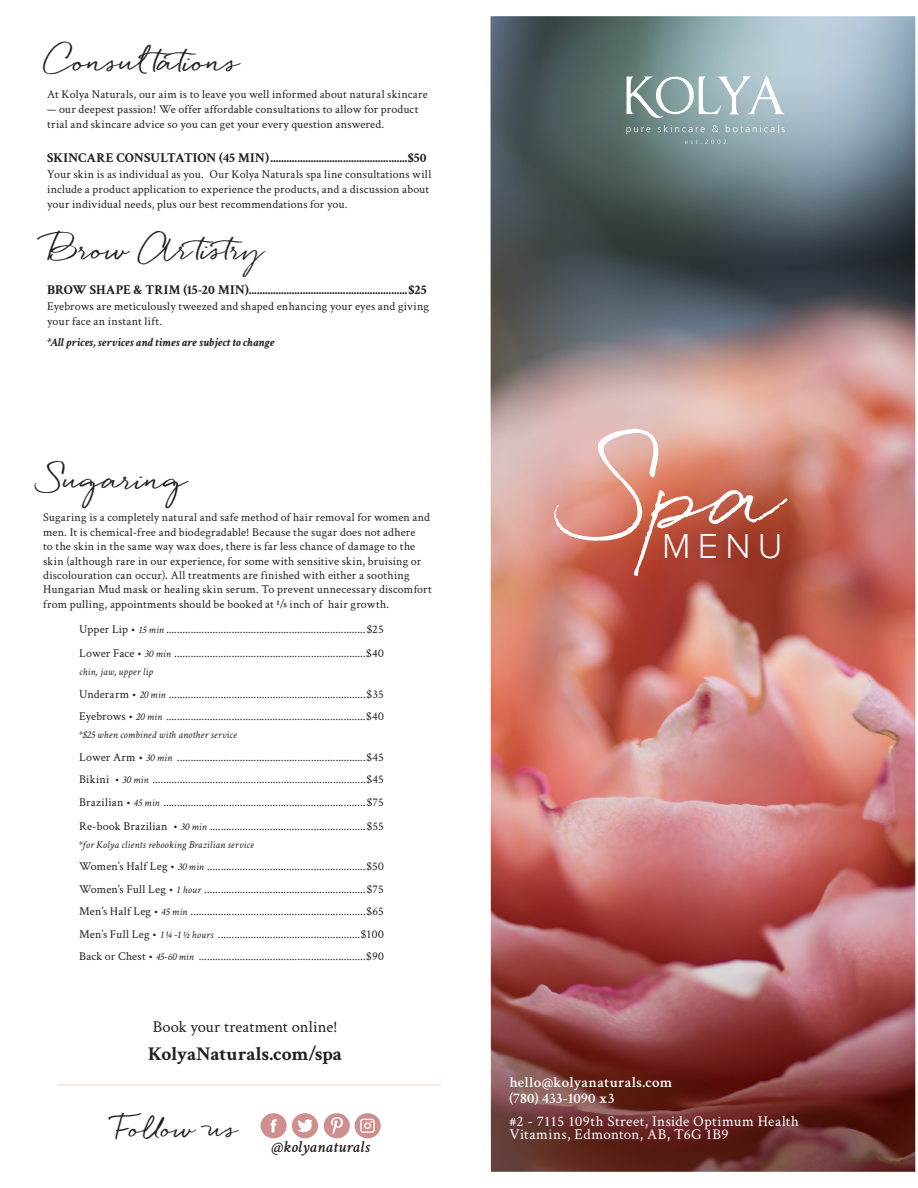
<style>
.page{position:relative;width:918px;height:1188px;background:#fff}
.page>*{position:absolute;margin:0;border:0;box-sizing:border-box;transform-origin:0 0}
.t1{font:100.5px "Quickpen";color:#fff}
.t2{font:300 36px "Proxima Nova";color:#fff}
.Treatment_Descriptio{font:700 28.5px "Quickpen";letter-spacing:-.005em;color:#231f20}
.t3{font:700 25.5px "Quickpen";color:#231f20}
.t4{font:700 19.5px "Crimson Text";letter-spacing:-.01em;color:#231f20}
.t5{font:16.5px "Crimson Text";color:#231f20}
.t6{font:italic 600 16.5px "Crimson Text";letter-spacing:.015em;color:#231f20}
.t7{font:15px/13.5px "Crimson Text";letter-spacing:.025em;color:#fff}
.t8{font:600 15px "Crimson Text";letter-spacing:.015em;color:#fff}
.TREATMENT_W_PRICE{font:700 13.5px "Crimson Text";letter-spacing:.005em;color:#231f20}
.Treatment_Descriptio-2{font:12px/14.4px "Crimson Text";letter-spacing:.015em;color:#231f20}
.TREATMENT_INTRO{font:12px/15px "Crimson Text";letter-spacing:.015em;color:#231f20}
.Treatment_Descriptio-3{font:italic 700 12px "Crimson Text";letter-spacing:.01em;color:#231f20}
.t9{font:italic 10.5px "Crimson Text";letter-spacing:.015em;color:#231f20}
.s1{font-style:italic;font-size:10.5px}
</style>
<div class="page">
<div style="left:261px;top:1113px;width:26px;height:25px;background:#cf8f8f;border-radius:50%"></div>
<svg style="left:270px;top:1119px;width:7px;height:13px"></svg>
<div style="left:292px;top:1113px;width:26px;height:25px;background:#cf8f8f;border-radius:50%"></div>
<svg style="left:297px;top:1119px;width:16px;height:14px"></svg>
<div style="left:324px;top:1113px;width:26px;height:25px;background:#cf8f8f;border-radius:50%"></div>
<svg style="left:331px;top:1117px;width:12px;height:18px"></svg>
<div style="left:355px;top:1113px;width:26px;height:25px;background:#cf8f8f;border-radius:50%"></div>
<svg style="left:360px;top:1118px;width:15px;height:15px"></svg>
<hr style="left:57px;top:1084px;width:384px;height:2px;background:#f8e6da">
<img style="left:490px;top:16px;width:425px;height:1156px">
<svg style="left:627px;top:76px;width:158px;height:42px"></svg>
<svg style="left:627px;top:127px;width:23px;height:7px"></svg>
<svg style="left:658px;top:125px;width:47px;height:7px"></svg>
<svg style="left:712px;top:125px;width:6px;height:7px"></svg>
<svg style="left:726px;top:125px;width:59px;height:7px"></svg>
<svg style="left:685px;top:140px;width:41px;height:4px"></svg>
<p class="Treatment_Descriptio" style="left:47px;top:44px;width:195px">Consul tations</p>
<p class="TREATMENT_INTRO" style="left:47px;top:86px;width:382px">At Kolya Naturals, our aim is to leave you well informed about natural skincare</p>
<p class="TREATMENT_INTRO" style="left:47px;top:101px;width:373px">— our deepest passion! We offer affordable consultations to allow for product trial and skincare advice so you can get your every question answered.</p>
<p class="TREATMENT_W_PRICE" style="left:47px;top:149px;width:381px">SKINCARE CONSULTATION (45 MIN)...................................................$50</p>
<p class="Treatment_Descriptio-2" style="left:47px;top:167px;width:386px;line-height:15px">Your skin is as individual as you. Our Kolya Naturals spa line consultations will include a product application to experience the products, and a discussion about your individual needs, plus our best recommendations for you.</p>
<p class="Treatment_Descriptio" style="left:47px;top:233px;width:219px">Brow Ar tistry</p>
<p class="TREATMENT_W_PRICE" style="left:47px;top:281px;width:381px">BROW SHAPE &amp; TRIM (15-20 MIN)...........................................................$25</p>
<p class="Treatment_Descriptio-2" style="left:47px;top:298px;width:383px;line-height:15px">Eyebrows are meticulously tweezed and shaped enhancing your eyes and giving your face an instant lift.</p>
<p class="Treatment_Descriptio-3" style="left:47px;top:335px;width:229px">*All prices, services and times are subject to change</p>
<p class="Treatment_Descriptio" style="left:43px;top:463px;width:146px">Sugaring</p>
<p class="Treatment_Descriptio-2" style="left:43px;top:510px;width:390px">Sugaring is a completely natural and safe method of hair removal for women and men. It is chemical-free and biodegradable! Because the sugar does not adhere<br>to the skin in the same way wax does, there is far less chance of damage to the skin (although rare in our experience, for some with sensitive skin, bruising or discolouration can occur). All treatments are finished with either a soothing Hungarian Mud mask or healing skin serum. To prevent unnecessary discomfort from pulling, appointments should be booked at ¹/₈ inch of hair growth.</p>
<p class="Treatment_Descriptio-2" style="left:79px;top:622px;width:306px">Upper Lip • <span class="s1">15 min</span> .........................................................................$25</p>
<p class="Treatment_Descriptio-2" style="left:79px;top:646px;width:306px">Lower Face • <span class="s1">30 min</span> ......................................................................$40</p>
<p class="t9" style="left:79px;top:666px;width:75px">chin, jaw, upper lip</p>
<p class="Treatment_Descriptio-2" style="left:79px;top:686px;width:306px">Underarm • <span class="s1">20 min</span> ........................................................................$35</p>
<p class="Treatment_Descriptio-2" style="left:79px;top:709px;width:306px">Eyebrows • <span class="s1">20 min</span> .........................................................................$40</p>
<p class="t9" style="left:79px;top:729px;width:159px">*$25 when combined with another service</p>
<p class="Treatment_Descriptio-2" style="left:79px;top:749px;width:306px">Lower Arm • <span class="s1">30 min</span> .....................................................................$45</p>
<p class="Treatment_Descriptio-2" style="left:79px;top:772px;width:306px">Bikini • <span class="s1">30 min</span> ..............................................................................$45</p>
<p class="Treatment_Descriptio-2" style="left:79px;top:794px;width:306px">Brazilian • <span class="s1">45 min</span> ..........................................................................$75</p>
<p class="Treatment_Descriptio-2" style="left:79px;top:818px;width:306px">Re-book Brazilian • <span class="s1">30 min</span> .........................................................$55</p>
<p class="t9" style="left:79px;top:839px;width:176px">*for Kolya clients rebooking Brazilian service</p>
<p class="Treatment_Descriptio-2" style="left:79px;top:859px;width:306px">Women’s Half Leg • <span class="s1">30 min</span> ..........................................................$50</p>
<p class="Treatment_Descriptio-2" style="left:79px;top:881px;width:306px">Women’s Full Leg • <span class="s1">1 hour</span> ...........................................................$75</p>
<p class="Treatment_Descriptio-2" style="left:79px;top:904px;width:306px">Men’s Half Leg • <span class="s1">45 min</span> ................................................................$65</p>
<p class="Treatment_Descriptio-2" style="left:79px;top:926px;width:306px">Men’s Full Leg • <span class="s1">1 ¼ -1 ½ hours</span> ....................................................$100</p>
<p class="Treatment_Descriptio-2" style="left:79px;top:949px;width:306px">Back or Chest • <span class="s1">45-60 min</span> .............................................................$90</p>
<p class="t5" style="left:153px;top:1015px;width:187px">Book your treatment online!</p>
<p class="t4" style="left:148px;top:1042px;width:195px">KolyaNaturals.com/spa</p>
<p class="t3" style="left:114px;top:1114px;width:126px">Follow us</p>
<p class="t6" style="left:271px;top:1136px;width:100px">@kolyanaturals</p>
<p class="t1" style="left:584px;top:434px;width:204px">Spa</p>
<p class="t2" style="left:662px;top:530px;width:122px">MENU</p>
<p class="t8" style="left:509px;top:1071px;width:164px">hello@kolyanaturals.com</p>
<p class="t8" style="left:509px;top:1088px;width:107px">(780) 433-1090 x3</p>
<p class="t7" style="left:509px;top:1114px;width:291px">#2 - 7115 109th Street, Inside Optimum Health<br>Vitamins, Edmonton, AB, T6G 1B9</p>
</div>
